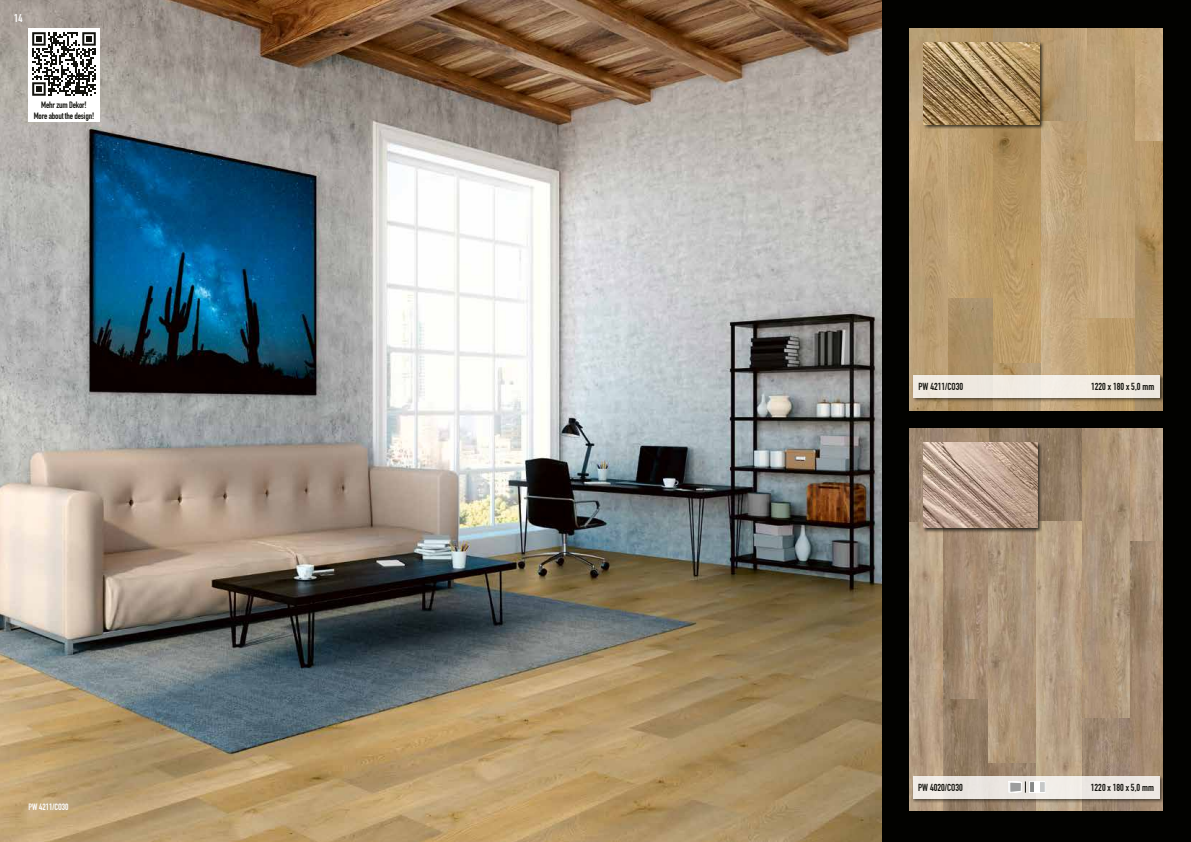
<style>
.page{position:relative;width:1191px;height:842px;background:#020200}
.page>*{position:absolute;margin:0;border:0;box-sizing:border-box;transform-origin:0 0}
.t1{font:11px "DIN Engschrift";color:#fff}
.t2{font:10px "DIN Engschrift";color:#12120d}
.t3{font:9px/10.8px "DIN Engschrift";letter-spacing:-.02em;color:#12120d;text-align:center}
.t4{font:9px "DIN Engschrift";color:#fff}
</style>
<div class="page">
<img style="left:0;top:0;width:881px;height:842px">
<div style="left:28px;top:99px;width:72px;height:23px;background:#fff"></div>
<div style="left:28px;top:28px;width:72px;height:72px;background:#fff"></div>
<svg style="left:32px;top:32px;width:64px;height:64px"></svg>
<img style="left:909px;top:429px;width:253px;height:382px">
<div style="left:922px;top:442px;width:120px;height:91px;background:#12120d;opacity:.75"></div>
<img style="left:923px;top:443px;width:114px;height:85px">
<div style="left:911px;top:775px;width:253px;height:28px;background:#12120d;opacity:.75"></div>
<div style="left:912px;top:776px;width:247px;height:22px;background:#ece7e3"></div>
<svg style="left:1008px;top:781px;width:18px;height:12px"></svg>
<div style="left:1029px;top:781px;width:5px;height:12px;background:#878988"></div>
<div style="left:1034px;top:781px;width:6px;height:12px;background:#fff"></div>
<div style="left:1040px;top:781px;width:5px;height:12px;background:#c5c7c7"></div>
<div style="left:1029px;top:781px;width:16px;height:12px;border:1px solid #fff"></div>
<img style="left:909px;top:28px;width:253px;height:382px">
<div style="left:922px;top:41px;width:122px;height:88px;background:#12120d;opacity:.75"></div>
<img style="left:924px;top:43px;width:115px;height:81px">
<div style="left:912px;top:375px;width:253px;height:28px;background:#12120d;opacity:.75"></div>
<div style="left:913px;top:376px;width:247px;height:22px;background:#f1ebe2"></div>
<p class="t1" style="left:14px;top:12px;width:10px">14</p>
<p class="t3" style="left:34px;top:100px;width:62px">Mehr zum Dekor!<br>More about the design!</p>
<p class="t4" style="left:28px;top:802px;width:42px">PW 4211/CO30</p>
<p class="t2" style="left:918px;top:381px;width:46px">PW 4211/CO30</p>
<p class="t2" style="left:1091px;top:381px;width:65px">1220 x 180 x 5,0 mm</p>
<p class="t2" style="left:918px;top:781px;width:46px">PW 4020/CO30</p>
<p class="t2" style="left:1090px;top:781px;width:65px">1220 x 180 x 5,0 mm</p>
</div>
